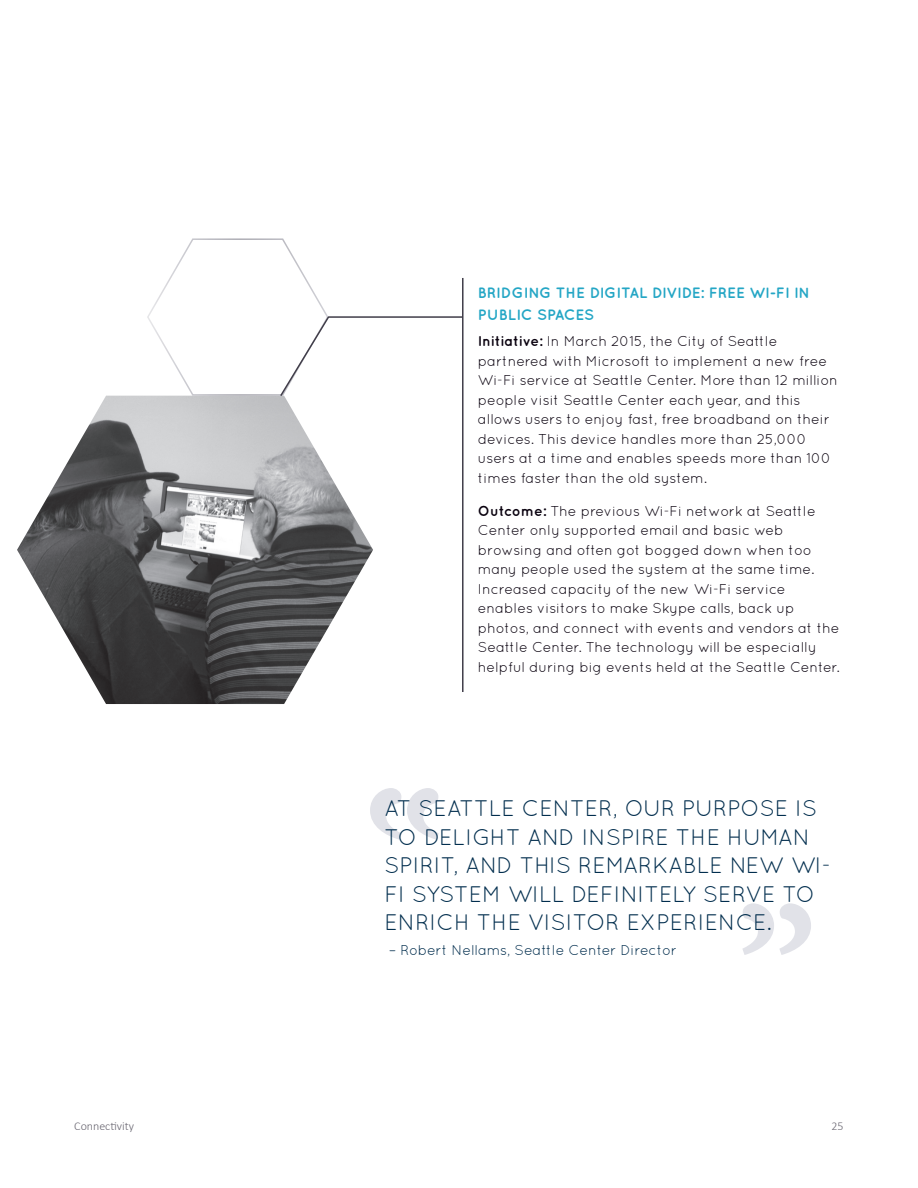
<style>
.page{position:relative;width:918px;height:1188px;background:#fff}
.page>*{position:absolute;margin:0;border:0;box-sizing:border-box;transform-origin:0 0}
.Intro_Paragraph{font:22.5px/28.5px "Quicksand";letter-spacing:.005em;color:#022e4e}
.sub_sub_head{font:700 15px/22.5px "Quicksand";color:#24a6c5}
.body{font:14.25px/19.5px "Quicksand";letter-spacing:-.005em;color:#0a020f}
.body-2{font:14.25px "Quicksand";letter-spacing:-.005em;color:#022e4e}
.t1{font:300 12px "Calibri";color:#696671}
.s1{font-weight:700}
</style>
<div class="page">
<img style="left:17px;top:396px;width:356px;height:308px">
<hr style="left:462px;top:278px;width:2px;height:414px;background:#403d49">
<svg style="left:370px;top:788px;width:69px;height:52px"></svg>
<svg style="left:742px;top:903px;width:69px;height:52px"></svg>
<svg style="left:146px;top:238px;width:318px;height:160px"></svg>
<p class="sub_sub_head" style="left:478px;top:281px;width:334px">BRIDGING THE DIGITAL DIVIDE: FREE WI-FI IN<br>PUBLIC SPACES</p>
<p class="body" style="left:478px;top:332px;width:362px"><span class="s1">Initiative:</span> In March 2015, the City of Seattle partnered with Microsoft to implement a new free Wi-Fi service at Seattle Center. More than 12 million people visit Seattle Center each year, and this allows users to enjoy fast, free broadband on their devices. This device handles more than 25,000 users at a time and enables speeds more than 100 times faster than the old system.</p>
<p class="body" style="left:478px;top:501px;width:363px"><span class="s1">Outcome:</span> The previous Wi-Fi network at Seattle Center only supported email and basic web browsing and often got bogged down when too many people used the system at the same time.<br>Increased capacity of the new Wi-Fi service enables visitors to make Skype calls, back up photos, and connect with events and vendors at the Seattle Center. The technology will be especially helpful during big events held at the Seattle Center.</p>
<p class="Intro_Paragraph" style="left:384px;top:794px;width:448px">AT SEATTLE CENTER, OUR PURPOSE IS TO DELIGHT AND INSPIRE THE HUMAN SPIRIT, AND THIS REMARKABLE NEW WI-FI SYSTEM WILL DEFINITELY SERVE TO ENRICH THE VISITOR EXPERIENCE.</p>
<p class="body-2" style="left:389px;top:942px;width:290px">– Robert Nellams, Seattle Center Director</p>
<p class="t1" style="left:74px;top:1119px;width:61px">Connectivity</p>
<p class="t1" style="left:832px;top:1119px;width:14px">25</p>
</div>
